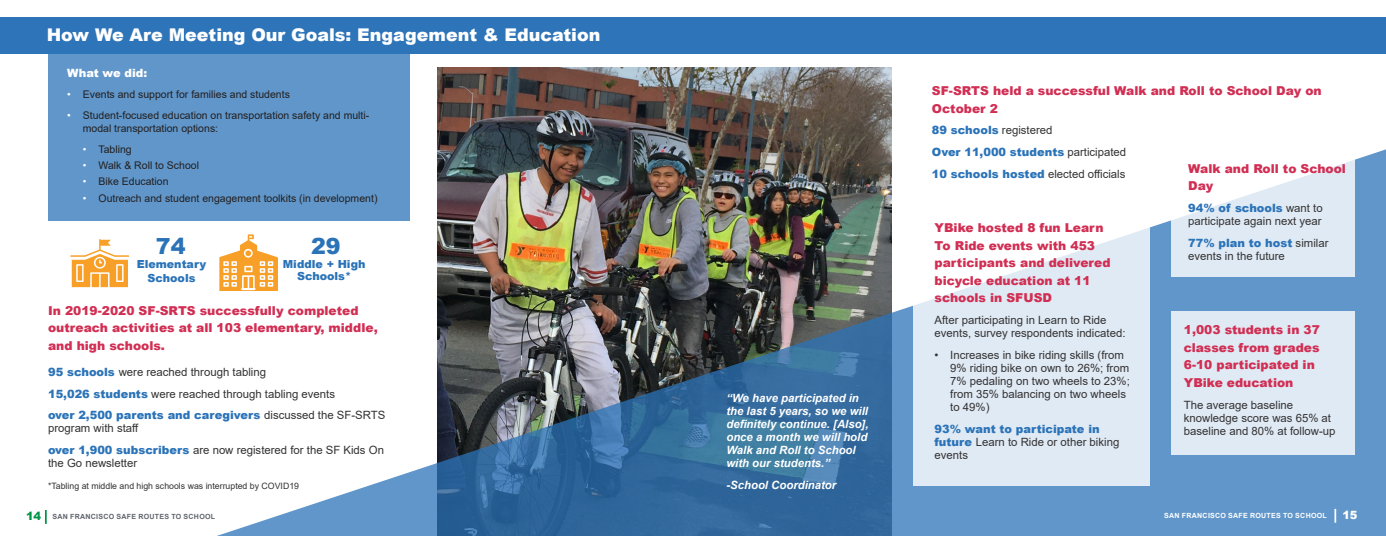
<style>
.page{position:relative;width:1386px;height:536px;background:#fff}
.page>*{position:absolute;margin:0;border:0;box-sizing:border-box;transform-origin:0 0}
.t1{font:900 22.22px "Arial";color:#2b73b8}
.t2{font:900 17.5px "Arial";color:#fff}
.t3{font:900 12.25px/17.5px "Arial";color:#d12e53}
.t4{font:11.38px/13.1px "Arial";color:#333233}
.t5{font:italic 700 11.38px/13.1px "Arial";color:#fff}
.t6{font:900 11.38px "Arial";color:#2b73b8}
.t7{font:900 11.38px "Arial";color:#fff}
.t8{font:900 11.11px/11.8px "Arial";color:#2b73b8;text-align:center}
.t9{font:10.5px/12.2px "Arial";color:#231f20}
.t10{font:8.75px "Arial";color:#333233}
.t11{font:700 7.09px "Arial";letter-spacing:.035em;color:#60656d}
.t12{font:700 7.09px "Arial";letter-spacing:.035em;color:#fff}
.s1{color:#fff}
.s2{font-weight:900;color:#2b73b8}
.s3{font-weight:900;font-size:11.38px;color:#009447}
.s4{font-weight:400;color:#333233}
</style>
<div class="page">
<svg style="left:45px;top:510px;width:2px;height:13px"></svg>
<img style="left:437px;top:68px;width:454px;height:38px">
<div style="left:48px;top:54px;width:361px;height:166px;background:#6096c9"></div>
<div style="left:0;top:17px;width:1386px;height:37px;background:#2b73b8"></div>
<img style="left:126px;top:106px;width:1260px;height:430px">
<svg style="left:913px;top:161px;width:236px;height:324px;fill:#e0eaf4"></svg>
<svg style="left:1171px;top:106px;width:183px;height:171px;fill:#e0eaf4"></svg>
<div style="left:1171px;top:311px;width:183px;height:143px;background:#e0eaf4"></div>
<svg style="left:1334px;top:508px;width:2px;height:14px"></svg>
<svg style="left:70px;top:239px;width:59px;height:48px"></svg>
<svg style="left:219px;top:234px;width:58px;height:57px"></svg>
<p class="t2" style="left:47px;top:22px;width:555px">How We Are Meeting Our Goals: Engagement &amp; Education</p>
<p class="t7" style="left:67px;top:65px;width:82px">What we did:</p>
<p class="t9" style="left:67px;top:88px;width:224px"><span class="s1">•</span> Events and support for families and students</p>
<p class="t9" style="left:83px;top:109px;width:288px;text-indent:-16px"><span class="s1">•</span> Student-focused education on transportation safety and multi&shy;modal transportation options:</p>
<p class="t9" style="left:83px;top:143px;width:51px"><span class="s1">•</span> Tabling</p>
<p class="t9" style="left:83px;top:159px;width:118px"><span class="s1">•</span> Walk &amp; Roll to School</p>
<p class="t9" style="left:83px;top:175px;width:87px"><span class="s1">•</span> Bike Education</p>
<p class="t9" style="left:83px;top:192px;width:296px"><span class="s1">•</span> Outreach and student engagement toolkits (in development)</p>
<p class="t1" style="left:156px;top:230px;width:31px">74</p>
<p class="t1" style="left:311px;top:230px;width:31px">29</p>
<p class="t8" style="left:283px;top:257px;width:84px">Middle + High<br>Schools*</p>
<p class="t8" style="left:137px;top:257px;width:71px">Elementary</p>
<p class="t8" style="left:148px;top:272px;width:49px">Schools</p>
<p class="t3" style="left:48px;top:301px;width:331px">In 2019-2020 SF-SRTS successfully completed outreach activities at all 103 elementary, middle, and high schools.</p>
<p class="t4" style="left:48px;top:365px;width:219px"><span class="s2">95 schools</span> were reached through tabling</p>
<p class="t4" style="left:48px;top:387px;width:289px"><span class="s2">15,026 students</span> were reached through tabling events</p>
<p class="t4" style="left:48px;top:408px;width:339px"><span class="s2">over 2,500 parents and caregivers</span> discussed the SF-SRTS program with staff</p>
<p class="t4" style="left:48px;top:443px;width:337px"><span class="s2">over 1,900 subscribers</span> are now registered for the SF Kids On the Go newsletter</p>
<p class="t10" style="left:48px;top:480px;width:252px">*Tabling at middle and high schools was interrupted by COVID19</p>
<p class="t11" style="left:26px;top:511px;width:191px"><span class="s3">14</span> SAN FRANCISCO SAFE ROUTES TO SCHOOL</p>
<p class="t5" style="left:726px;top:391px;width:144px">“We have participated in the last 5 years, so we will definitely continue. [Also], once a month we will hold<br>Walk and Roll to School with our students.”</p>
<p class="t5" style="left:726px;top:478px;width:111px">-School Coordinator</p>
<p class="t3" style="left:932px;top:81px;width:391px">SF-SRTS held a successful Walk and Roll to School Day on<br>October 2</p>
<p class="t4" style="left:932px;top:124px;width:122px"><span class="s2">89 schools</span> registered</p>
<p class="t6" style="left:932px;top:144px;width:196px">Over 11,000 students <span class="s4">participated</span></p>
<p class="t4" style="left:932px;top:167px;width:195px"><span class="s2">10 schools hosted</span> elected officials</p>
<p class="t3" style="left:1188px;top:159px;width:159px">Walk and Roll to School<br>Day</p>
<p class="t4" style="left:1188px;top:201px;width:136px"><span class="s2">94% of schools</span> want to participate again next year</p>
<p class="t4" style="left:1188px;top:236px;width:142px"><span class="s2">77% plan to host</span> similar events in the future</p>
<p class="t3" style="left:935px;top:218px;width:178px">YBike hosted 8 fun Learn<br>To Ride events with 453 participants and delivered bicycle education at 11 schools in SFUSD</p>
<p class="t4" style="left:935px;top:313px;width:192px">After participating in Learn to Ride events, survey respondents indicated:</p>
<p class="t4" style="left:950px;top:348px;width:181px;text-indent:-16px">• Increases in bike riding skills (from<br>9% riding bike on own to 26%; from<br>7% pedaling on two wheels to 23%; from 35% balancing on two wheels to 49%)</p>
<p class="t4" style="left:935px;top:422px;width:186px"><span class="s2">93% want to participate in future</span> Learn to Ride or other biking events</p>
<p class="t3" style="left:1184px;top:320px;width:138px">1,003 students in 37 classes from grades<br>6-10 participated in<br>YBike education</p>
<p class="t4" style="left:1184px;top:398px;width:153px">The average baseline knowledge score was 65% at baseline and 80% at follow-up</p>
<p class="t12" style="left:1164px;top:510px;width:164px">SAN FRANCISCO SAFE ROUTES TO SCHOOL</p>
<p class="t7" style="left:1342px;top:506px;width:17px">15</p>
</div>
